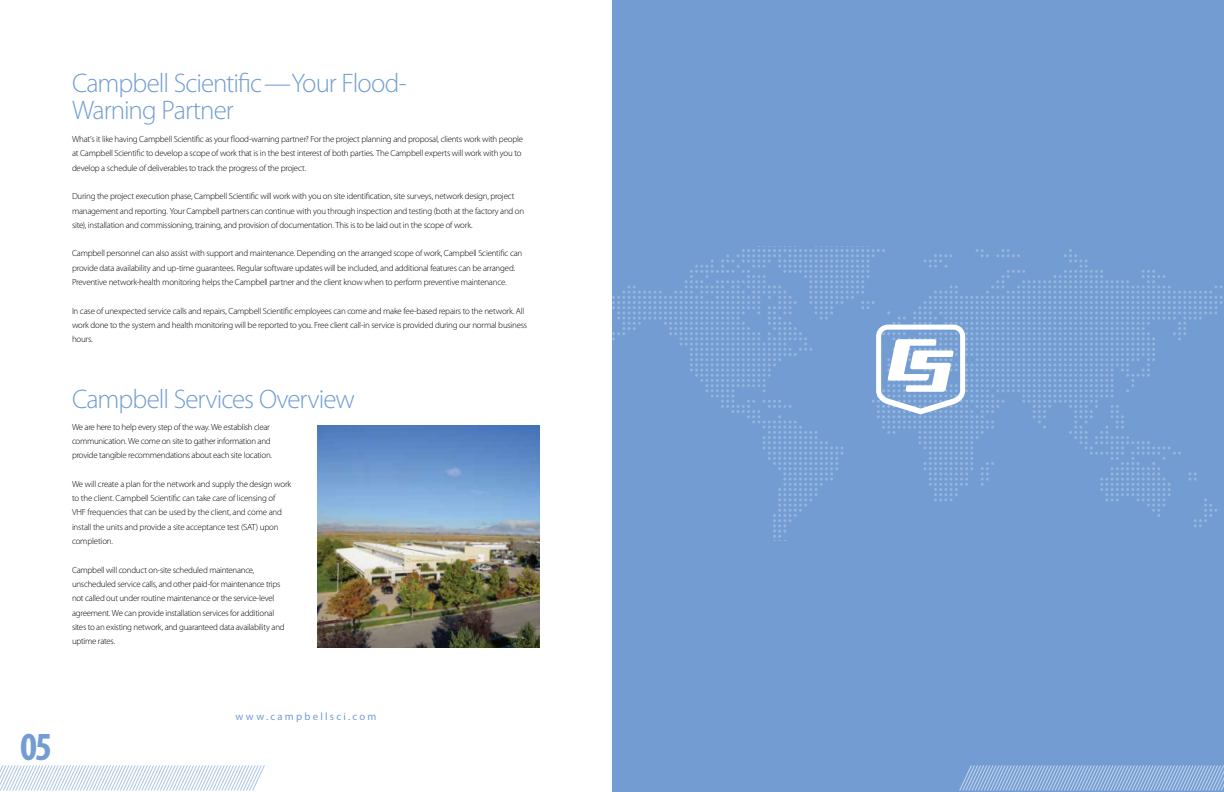
<style>
.page{position:relative;width:1224px;height:792px;background:#fff}
.page>*{position:absolute;margin:0;border:0;box-sizing:border-box;transform-origin:0 0}
.t1{font:700 condensed 40px "Myriad Pro";color:#739dd2}
.t2{font:300 26.9px/26.9px "Myriad Pro";letter-spacing:-.035em;color:#739dd2}
.t3{font:10.7px "Myriad Pro";letter-spacing:.21em;color:#739dd2}
.t4{font:300 8.9px/14.3px "Myriad Pro";letter-spacing:-.025em;color:#000}
</style>
<div class="page">
<div style="left:612px;top:0;width:612px;height:792px;background:#739dd2"></div>
<svg style="left:0;top:765px;width:265px;height:26px"></svg>
<svg style="left:959px;top:765px;width:265px;height:26px"></svg>
<svg style="left:612px;top:246px;width:611px;height:295px"></svg>
<img style="left:317px;top:426px;width:223px;height:222px">
<h2 class="t2" style="left:72px;top:70px;width:336px">Campbell Scientific—Your Flood-<br>Warning Partner</h2>
<p class="t4" style="left:72px;top:132px;width:453px">What’s it like having Campbell Scientific as your flood-warning partner? For the project planning and proposal, clients work with people at Campbell Scientific to develop a scope of work that is in the best interest of both parties. The Campbell experts will work with you to develop a schedule of deliverables to track the progress of the project.</p>
<p class="t4" style="left:72px;top:189px;width:454px">During the project execution phase, Campbell Scientific will work with you on site identification, site surveys, network design, project management and reporting. Your Campbell partners can continue with you through inspection and testing (both at the factory and on site), installation and commissioning, training, and provision of documentation. This is to be laid out in the scope of work.</p>
<p class="t4" style="left:72px;top:246px;width:452px">Campbell personnel can also assist with support and maintenance. Depending on the arranged scope of work, Campbell Scientific can provide data availability and up-time guarantees. Regular software updates will be included, and additional features can be arranged.<br>Preventive network-health monitoring helps the Campbell partner and the client know when to perform preventive maintenance.</p>
<p class="t4" style="left:72px;top:303px;width:457px">In case of unexpected service calls and repairs, Campbell Scientific employees can come and make fee-based repairs to the network. All work done to the system and health monitoring will be reported to you. Free client call-in service is provided during our normal business hours.</p>
<h2 class="t2" style="left:72px;top:385px;width:285px">Campbell Services Overview</h2>
<p class="t4" style="left:72px;top:419px;width:202px">We are here to help every step of the way. We establish clear communication. We come on site to gather information and provide tangible recommendations about each site location.</p>
<p class="t4" style="left:72px;top:477px;width:221px">We will create a plan for the network and supply the design work to the client. Campbell Scientific can take care of licensing of VHF frequencies that can be used by the client, and come and install the units and provide a site acceptance test (SAT) upon completion.</p>
<p class="t4" style="left:72px;top:562px;width:214px">Campbell will conduct on-site scheduled maintenance, unscheduled service calls, and other paid-for maintenance trips not called out under routine maintenance or the service-level agreement. We can provide installation services for additional sites to an existing network, and guaranteed data availability and uptime rates.</p>
<h1 class="t1" style="left:20px;top:722px;width:34px">05</h1>
<p class="t3" style="left:236px;top:710px;width:142px">www.campbellsci.com</p>
</div>
